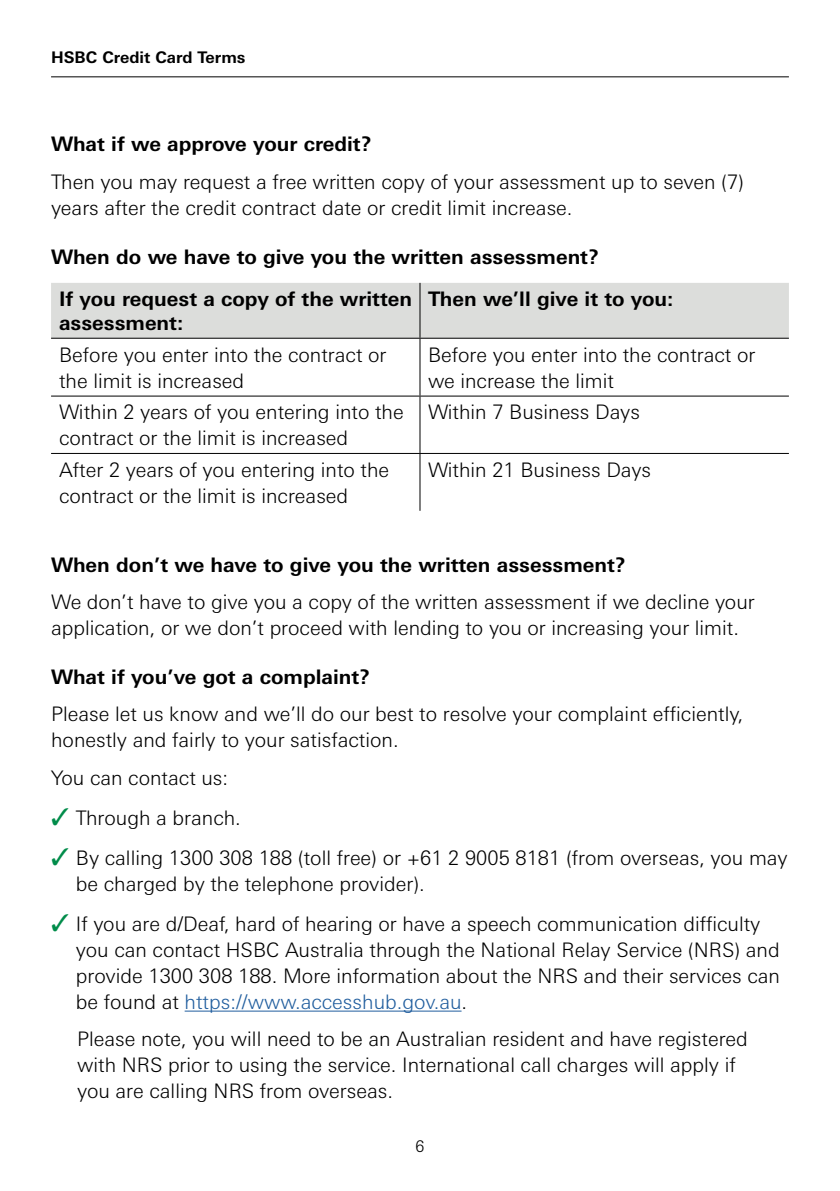
<style>
.page{position:relative;width:840px;height:1191px;background:#fff}
.page>*{position:absolute;margin:0;border:0;box-sizing:border-box;transform-origin:0 0}
.t1{font:300 20px/26px "Univers Nextfor HSBC";color:#000}
.t2{font:700 20px/42.6px "Univers Nextfor HSBC";color:#000}
.t3{font:700 16px "Univers Nextfor HSBC";color:#000}
.t4{font:300 16px "Univers Nextfor HSBC";color:#000}
.s1{color:#008c4a}
.s2{color:#215e9e}
</style>
<div class="page">
<hr style="left:51px;top:76px;width:737px;height:1px;background:#000">
<hr style="left:184px;top:1010px;width:277px;height:1px;background:#215e9e">
<div style="left:51px;top:283px;width:737px;height:55px;background:#dcdddb"></div>
<hr style="left:419px;top:339px;width:1px;height:56px;background:#000">
<hr style="left:419px;top:396px;width:1px;height:57px;background:#000">
<hr style="left:419px;top:454px;width:1px;height:57px;background:#000">
<hr style="left:51px;top:395px;width:369px;height:1px;background:#000">
<hr style="left:420px;top:395px;width:368px;height:1px;background:#000">
<hr style="left:51px;top:453px;width:369px;height:1px;background:#000">
<hr style="left:420px;top:453px;width:368px;height:1px;background:#000">
<hr style="left:419px;top:283px;width:1px;height:55px;background:#000">
<hr style="left:51px;top:338px;width:369px;height:1px;background:#000">
<hr style="left:420px;top:338px;width:368px;height:1px;background:#000">
<p class="t3" style="left:51px;top:46px;width:196px">HSBC Credit Card Terms</p>
<p class="t2" style="left:51px;top:122px;width:322px">What if we approve your credit?</p>
<p class="t1" style="left:51px;top:167px;width:694px">Then you may request a free written copy of your assessment up to seven (7) years after the credit contract date or credit limit increase.</p>
<p class="t2" style="left:59px;top:234px;width:541px;text-indent:-8px">When do we have to give you the written assessment?<br>If you request a copy of the written</p>
<p class="t2" style="left:59px;top:300px;width:126px">assessment:</p>
<p class="t2" style="left:428px;top:276px;width:247px">Then we’ll give it to you:</p>
<p class="t1" style="left:59px;top:340px;width:329px">Before you enter into the contract or the limit is increased</p>
<p class="t1" style="left:428px;top:340px;width:329px">Before you enter into the contract or we increase the limit</p>
<p class="t1" style="left:59px;top:398px;width:346px">Within 2 years of you entering into the contract or the limit is increased</p>
<p class="t1" style="left:428px;top:398px;width:213px">Within 7 Business Days</p>
<p class="t1" style="left:59px;top:455px;width:331px">After 2 years of you entering into the contract or the limit is increased</p>
<p class="t1" style="left:428px;top:455px;width:224px">Within 21 Business Days</p>
<p class="t2" style="left:51px;top:542px;width:575px">When don’t we have to give you the written assessment?</p>
<p class="t1" style="left:51px;top:588px;width:704px">We don’t have to give you a copy of the written assessment if we decline your application, or we don’t proceed with lending to you or increasing your limit.</p>
<p class="t2" style="left:51px;top:654px;width:320px">What if you’ve got a complaint?</p>
<p class="t1" style="left:51px;top:700px;width:693px">Please let us know and we’ll do our best to resolve your complaint efficiently, honestly and fairly to your satisfaction.</p>
<p class="t1" style="left:51px;top:763px;width:178px">You can contact us:</p>
<p class="t1" style="left:51px;top:803px;width:191px"><span class="s1">✓</span> Through a branch.</p>
<p class="t1" style="left:76px;top:843px;width:712px;text-indent:-25px"><span class="s1">✓</span> By calling 1300 308 188 (toll free) or +61 2 9005 8181 (from overseas, you may be charged by the telephone provider).</p>
<p class="t1" style="left:76px;top:909px;width:705px;text-indent:-25px"><span class="s1">✓</span> If you are d/Deaf, hard of hearing or have a speech communication difficulty you can contact HSBC Australia through the National Relay Service (NRS) and provide 1300 308 188. More information about the NRS and their services can be found at <span class="s2">https://www.accesshub.gov.au</span>.</p>
<p class="t1" style="left:77px;top:1025px;width:672px">Please note, you will need to be an Australian resident and have registered with NRS prior to using the service. International call charges will apply if you are calling NRS from overseas.</p>
<p class="t4" style="left:415px;top:1135px;width:10px">6</p>
</div>
